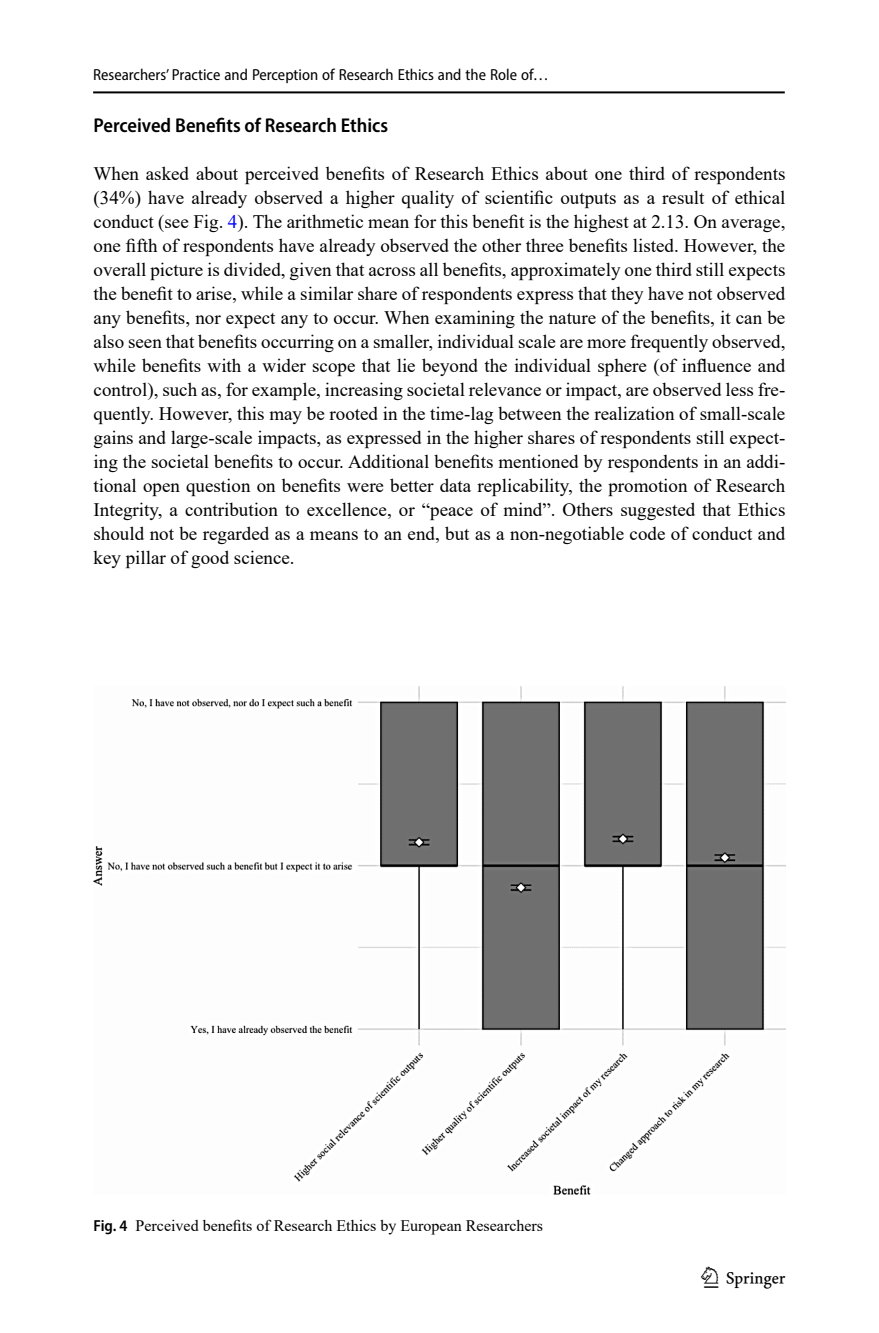
<style>
.page{position:relative;width:879px;height:1333px;background:#fff}
.page>*{position:absolute;margin:0;border:0;box-sizing:border-box;transform-origin:0 0}
.t1{font:30px "Springnew";color:#000}
.Head_3{font:600 semi-condensed 20px "Myriad Pro";color:#000}
.Body_Text{font:19px/24px "Times New Roman";color:#000;text-align:justify}
.t2{font:semi-condensed 16px "Myriad Pro";color:#000}
.Figure_Caption{font:16px "Times New Roman";color:#000}
.s1{color:#00f}
.s2{font-family:"Myriad Pro";font-weight:600;font-stretch:semi-condensed}
</style>
<div class="page">
<hr style="left:93px;top:91px;width:692px;height:2px;background:#000">
<img style="left:94px;top:686px;width:691px;height:508px">
<p class="t2" style="left:93px;top:65px;width:457px">Researchers’ Practice and Perception of Research Ethics and the Role of…</p>
<p class="Head_3" style="left:94px;top:112px;width:296px">Perceived Benefits of Research Ethics</p>
<p class="Body_Text" style="left:94px;top:161px;width:693px">When asked about perceived benefits of Research Ethics about one third of respondents (34%) have already observed a higher quality of scientific outputs as a result of ethical conduct (see Fig. <span class="s1">4</span>). The arithmetic mean for this benefit is the highest at 2.13. On average, one fifth of respondents have already observed the other three benefits listed. However, the overall picture is divided, given that across all benefits, approximately one third still expects the benefit to arise, while a similar share of respondents express that they have not observed any benefits, nor expect any to occur. When examining the nature of the benefits, it can be also seen that benefits occurring on a smaller, individual scale are more frequently observed, while benefits with a wider scope that lie beyond the individual sphere (of influence and control), such as, for example, increasing societal relevance or impact, are observed less fre&shy;quently. However, this may be rooted in the time-lag between the realization of small-scale gains and large-scale impacts, as expressed in the higher shares of respondents still expect&shy;ing the societal benefits to occur. Additional benefits mentioned by respondents in an addi&shy;tional open question on benefits were better data replicability, the promotion of Research Integrity, a contribution to excellence, or “peace of mind”. Others suggested that Ethics should not be regarded as a means to an end, but as a non-negotiable code of conduct and key pillar of good science.</p>
<p class="Figure_Caption" style="left:94px;top:1214px;width:451px"><span class="s2">Fig. 4</span> Perceived benefits of Research Ethics by European Researchers</p>
<h1 class="t1" style="left:704px;top:1260px;width:83px">1 3</h1>
</div>
